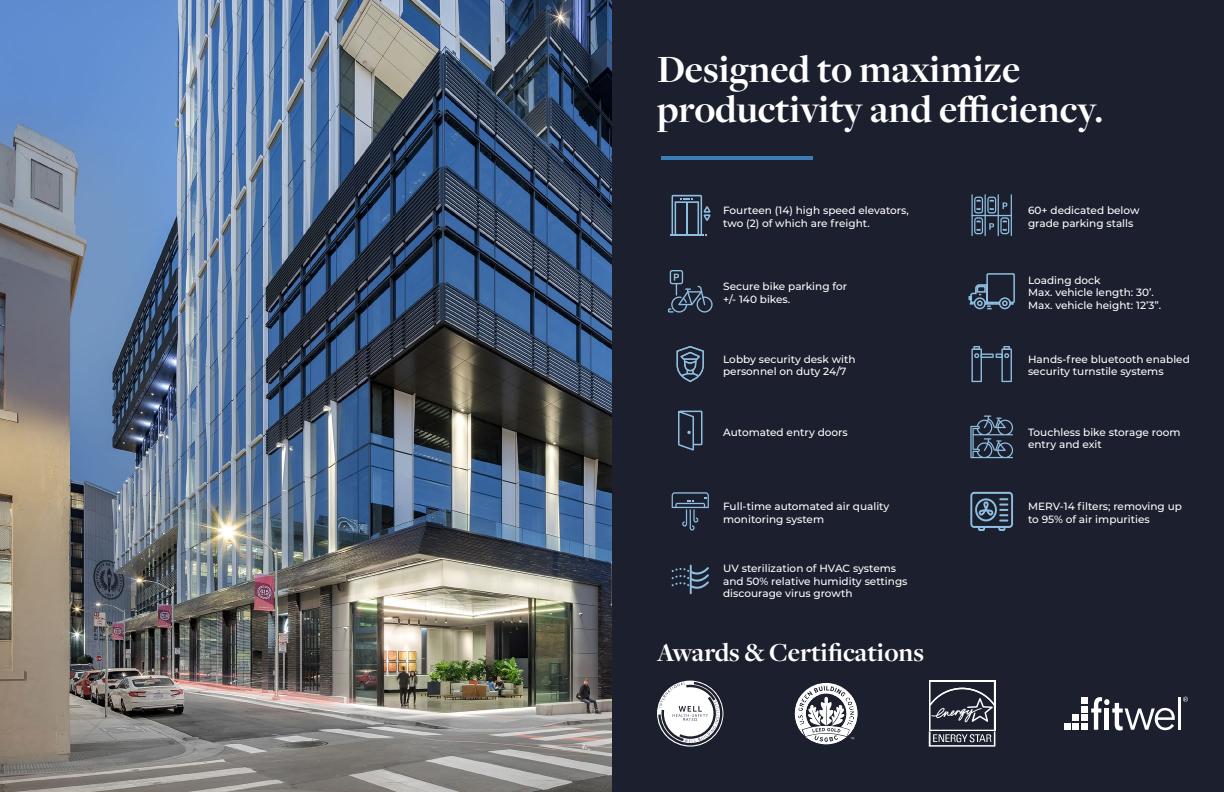
<style>
.page{position:relative;width:1224px;height:792px;background:#fff}
.page>*{position:absolute;margin:0;border:0;box-sizing:border-box;transform-origin:0 0}
.t1{font:700 40px/40px "Freight Disp Pro";color:#fff}
.t2{font:700 27px "Freight Disp Pro";color:#fff}
.t3{font:500 10.5px/12.6px "Montserrat";color:#fff}
</style>
<div class="page">
<img style="left:0;top:0;width:612px;height:792px">
<div style="left:612px;top:0;width:612px;height:792px;background:#1c1f2e"></div>
<svg style="left:971px;top:194px;width:41px;height:42px"></svg>
<hr style="left:670px;top:234px;width:34px;height:2px;background:#8fbfe0">
<svg style="left:672px;top:195px;width:38px;height:41px"></svg>
<svg style="left:677px;top:346px;width:27px;height:36px"></svg>
<svg style="left:971px;top:346px;width:41px;height:36px"></svg>
<svg style="left:970px;top:416px;width:43px;height:42px"></svg>
<svg style="left:678px;top:410px;width:25px;height:41px"></svg>
<svg style="left:968px;top:273px;width:47px;height:37px"></svg>
<svg style="left:668px;top:270px;width:45px;height:43px"></svg>
<svg style="left:672px;top:492px;width:37px;height:39px"></svg>
<svg style="left:970px;top:492px;width:43px;height:39px"></svg>
<svg style="left:672px;top:565px;width:37px;height:29px"></svg>
<hr style="left:662px;top:157px;width:151px;height:3px;background:#3d7db5">
<svg style="left:657px;top:681px;width:67px;height:66px"></svg>
<svg style="left:794px;top:683px;width:64px;height:62px"></svg>
<div style="left:929px;top:681px;width:66px;height:50px;background:#fff"></div>
<svg style="left:929px;top:682px;width:66px;height:65px"></svg>
<div style="left:1081px;top:697px;width:6px;height:7px;background:#fff"></div>
<div style="left:1081px;top:706px;width:6px;height:7px;background:#fff"></div>
<div style="left:1081px;top:714px;width:6px;height:7px;background:#fff"></div>
<div style="left:1081px;top:723px;width:6px;height:7px;background:#fff"></div>
<div style="left:1073px;top:714px;width:6px;height:7px;background:#fff"></div>
<div style="left:1073px;top:723px;width:6px;height:7px;background:#fff"></div>
<div style="left:1064px;top:723px;width:7px;height:7px;background:#fff"></div>
<svg style="left:1091px;top:696px;width:97px;height:34px"></svg>
<h1 class="t1" style="left:657px;top:48px;width:448px">Designed to maximize productivity and efficiency.</h1>
<p class="t3" style="left:723px;top:204px;width:187px">Fourteen (14) high speed elevators, two (2) of which are freight.</p>
<p class="t3" style="left:1028px;top:204px;width:113px">60+ dedicated below grade parking stalls</p>
<p class="t3" style="left:723px;top:280px;width:125px">Secure bike parking for +/- 140 bikes.</p>
<p class="t3" style="left:1028px;top:273px;width:135px">Loading dock<br>Max. vehicle length: 30’.<br>Max. vehicle height: 12’3”.</p>
<p class="t3" style="left:723px;top:352px;width:134px">Lobby security desk with personnel on duty 24/7</p>
<p class="t3" style="left:1028px;top:352px;width:163px">Hands-free bluetooth enabled security turnstile systems</p>
<p class="t3" style="left:723px;top:425px;width:126px">Automated entry doors</p>
<p class="t3" style="left:1028px;top:425px;width:154px">Touchless bike storage room entry and exit</p>
<p class="t3" style="left:723px;top:500px;width:168px">Full-time automated air quality monitoring system</p>
<p class="t3" style="left:1028px;top:500px;width:155px">MERV-14 filters; removing up to 95% of air impurities</p>
<p class="t3" style="left:723px;top:561px;width:186px">UV sterilization of HVAC systems and 50% relative humidity settings discourage virus growth</p>
<h2 class="t2" style="left:657px;top:635px;width:268px">Awards &amp; Certifications</h2>
</div>
